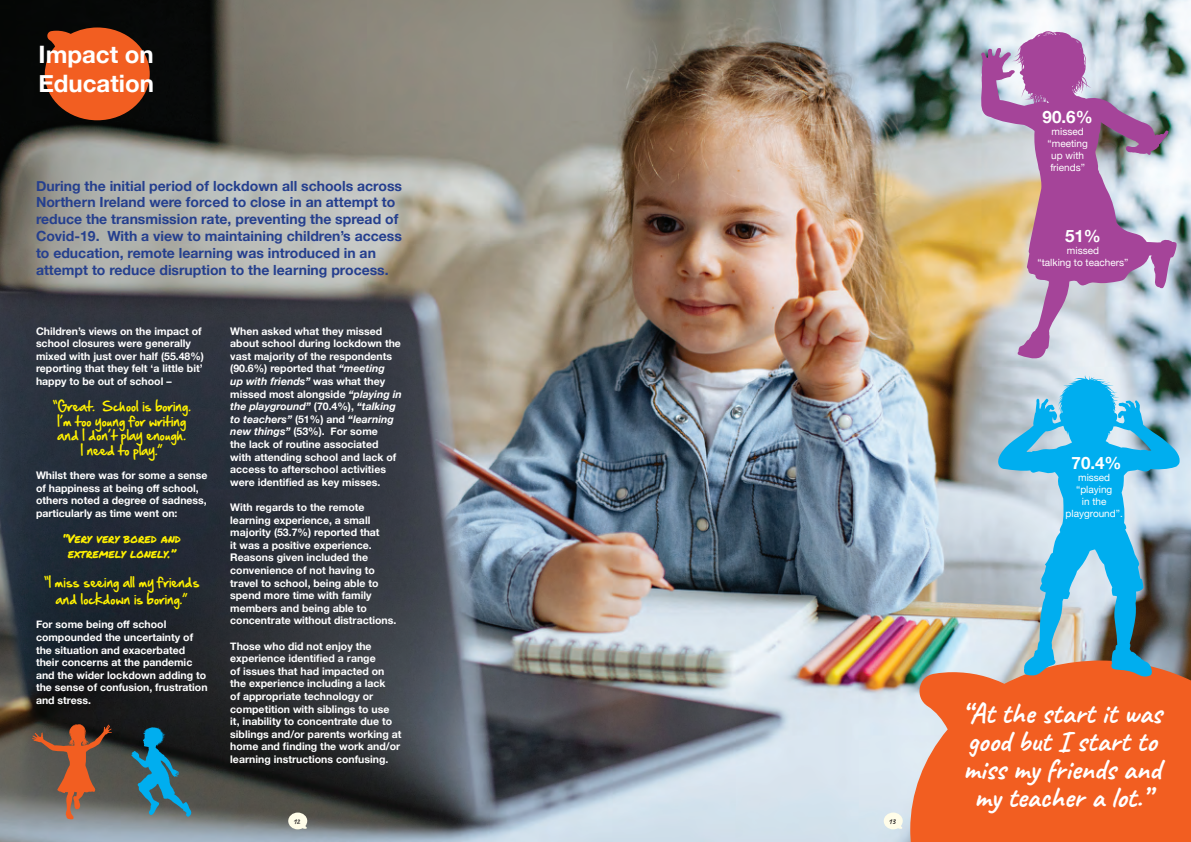
<style>
.page{position:relative;width:1191px;height:842px;background:#fff}
.page>*{position:absolute;margin:0;border:0;box-sizing:border-box;transform-origin:0 0}
.t1{font:700 29px/28px "Caveat";color:#fff}
.t2{font:700 24px "Helvetica Neue";color:#fff}
.t3{font:700 17px "Helvetica Neue";color:#fff}
.t4{font:700 14px/16.8px "Helvetica Neue";color:#253f8e}
.t5{font:12px/17px "Hand Of Sean";color:#fff101;text-align:center}
.t6{font:12px/14.4px "Permanent Marker";color:#fff101;text-align:center}
.t7{font:700 10.5px/12.6px "Helvetica Neue";color:#fff}
.t8{font:10px "Helvetica Neue";color:#fff}
.t9{font:700 8px "Caveat";color:#231f20}
.s1{font-style:italic}
</style>
<div class="page">
<img style="left:0;top:0;width:1191px;height:842px">
<svg style="left:288px;top:812px;width:19px;height:17px"></svg>
<svg style="left:883px;top:812px;width:19px;height:17px"></svg>
<svg style="left:45px;top:27px;width:105px;height:93px;background:#c34d1b"></svg>
<svg style="left:910px;top:660px;width:281px;height:182px;background:#ee672f"></svg>
<svg style="left:131px;top:727px;width:60px;height:90px;background:#2a6375"></svg>
<svg style="left:32px;top:724px;width:80px;height:95px;background:#7f5b48"></svg>
<svg style="left:995px;top:375px;width:185px;height:304px;background:#71b1ca"></svg>
<svg style="left:976px;top:31px;width:201px;height:329px;background:#ba9ab5"></svg>
<p class="t2" style="left:39px;top:35px;width:117px">Impact on</p>
<p class="t2" style="left:38px;top:64px;width:117px">Education</p>
<p class="t4" style="left:36px;top:178px;width:367px">During the initial period of lockdown all schools across Northern Ireland were forced to close in an attempt to reduce the transmission rate, preventing the spread of Covid-19. With a view to maintaining children’s access to education, remote learning was introduced in an attempt to reduce disruption to the learning process.</p>
<p class="t7" style="left:36px;top:325px;width:169px">Children’s views on the impact of school closures were generally mixed with just over half (55.48%) reporting that they felt ‘a little bit’ happy to be out of school –</p>
<p class="t5" style="left:53px;top:398px;width:139px">“Great. School is boring.</p>
<p class="t5" style="left:57px;top:412px;width:130px">I’m too young for writing</p>
<p class="t5" style="left:58px;top:427px;width:130px">and I don’t play enough.</p>
<p class="t5" style="left:81px;top:441px;width:84px">I need to play.”</p>
<p class="t7" style="left:36px;top:469px;width:173px">Whilst there was for some a sense of happiness at being off school, others noted a degree of sadness, particularly as time went on:</p>
<p class="t6" style="left:63px;top:531px;width:120px">“Very very bored and extremely lonely.”</p>
<p class="t5" style="left:44px;top:573px;width:157px">“I miss seeing all my friends and lockdown is boring.”</p>
<p class="t7" style="left:36px;top:619px;width:173px">For some being off school compounded the uncertainty of the situation and exacerbated their concerns at the pandemic and the wider lockdown adding to the sense of confusion, frustration and stress.</p>
<p class="t7" style="left:230px;top:325px;width:173px">When asked what they missed about school during lockdown the vast majority of the respondents (90.6%) reported that <span class="s1">“meeting<br>up with friends”</span> was what they missed most alongside <span class="s1">“playing in the playground”</span> (70.4%), <span class="s1">“talking to teachers”</span> (51%) and <span class="s1">“learning new things”</span> (53%). For some<br>the lack of routine associated with attending school and lack of access to afterschool activities were identified as key misses.</p>
<p class="t7" style="left:230px;top:501px;width:168px">With regards to the remote learning experience, a small majority (53.7%) reported that<br>it was a positive experience.<br>Reasons given included the convenience of not having to travel to school, being able to spend more time with family members and being able to concentrate without distractions.</p>
<p class="t7" style="left:230px;top:640px;width:173px">Those who did not enjoy the experience identified a range<br>of issues that had impacted on the experience including a lack<br>of appropriate technology or competition with siblings to use<br>it, inability to concentrate due to siblings and/or parents working at home and finding the work and/or learning instructions confusing.</p>
<p class="t9" style="left:293px;top:816px;width:9px">12</p>
<p class="t9" style="left:888px;top:816px;width:9px">13</p>
<p class="t3" style="left:1042px;top:103px;width:52px">90.6%</p>
<p class="t8" style="left:1051px;top:124px;width:34px">missed</p>
<p class="t8" style="left:1047px;top:136px;width:42px">“meeting</p>
<p class="t8" style="left:1051px;top:148px;width:34px">up with</p>
<p class="t8" style="left:1050px;top:160px;width:36px">friends”</p>
<p class="t3" style="left:1065px;top:222px;width:37px">51%</p>
<p class="t8" style="left:1067px;top:243px;width:34px">missed</p>
<p class="t8" style="left:1037px;top:255px;width:92px">“talking to teachers”</p>
<p class="t3" style="left:1071px;top:450px;width:52px">70.4%</p>
<p class="t8" style="left:1078px;top:471px;width:34px">missed</p>
<p class="t8" style="left:1076px;top:483px;width:38px">“playing</p>
<p class="t8" style="left:1082px;top:495px;width:26px">in the</p>
<p class="t8" style="left:1065px;top:507px;width:59px">playground”.</p>
<p class="t1" style="left:962px;top:699px;width:201px">“At the start it was good but I start to miss my friends and</p>
<p class="t1" style="left:974px;top:783px;width:177px">my teacher a lot.”</p>
</div>
